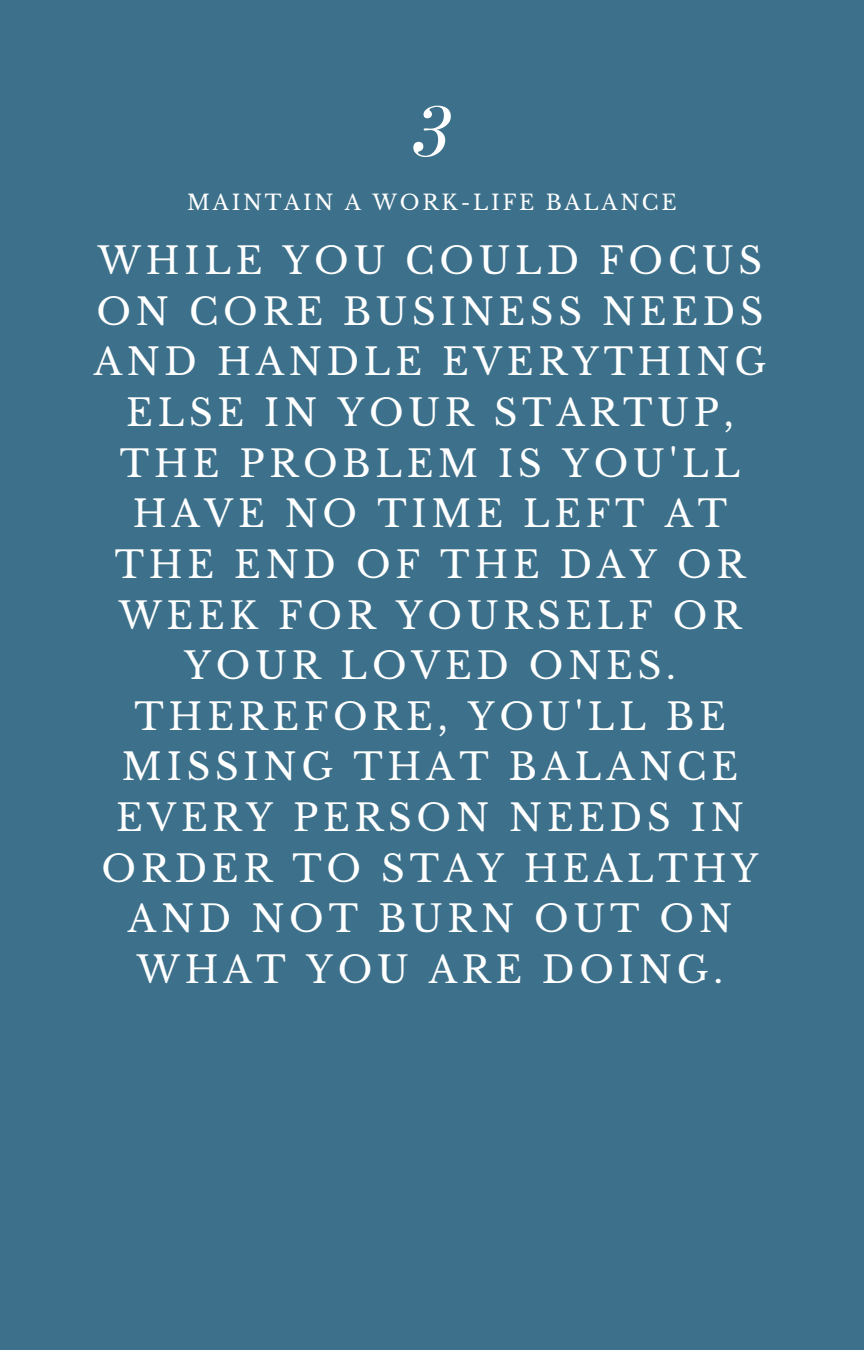
<style>
.page{position:relative;width:864px;height:1350px;background:#3d718b}
.page>*{position:absolute;margin:0;border:0;box-sizing:border-box;transform-origin:0 0}
.t1{font:italic 74.92px "Bodoni FLF";color:#fff}
.t2{font:36.68px/50.6px "Libre Baskerville";letter-spacing:.13em;color:#fff;text-align:center}
.t3{font:20.93px "Libre Baskerville";letter-spacing:.13em;color:#fff}
</style>
<div class="page">
<p class="t1" style="left:410px;top:91px;width:42px">3</p>
<p class="t3" style="left:187px;top:190px;width:491px">MAINTAIN A WORK-LIFE BALANCE</p>
<p class="t2" style="left:94px;top:236px;width:674px">WHILE YOU COULD FOCUS<br>ON CORE BUSINESS NEEDS<br>AND HANDLE EVERYTHING<br>ELSE IN YOUR STARTUP,<br>THE PROBLEM IS YOU'LL<br>HAVE NO TIME LEFT AT<br>THE END OF THE DAY OR<br>WEEK FOR YOURSELF OR<br>YOUR LOVED ONES.<br>THEREFORE, YOU'LL BE<br>MISSING THAT BALANCE<br>EVERY PERSON NEEDS IN<br>ORDER TO STAY HEALTHY<br>AND NOT BURN OUT ON<br>WHAT YOU ARE DOING.</p>
</div>
